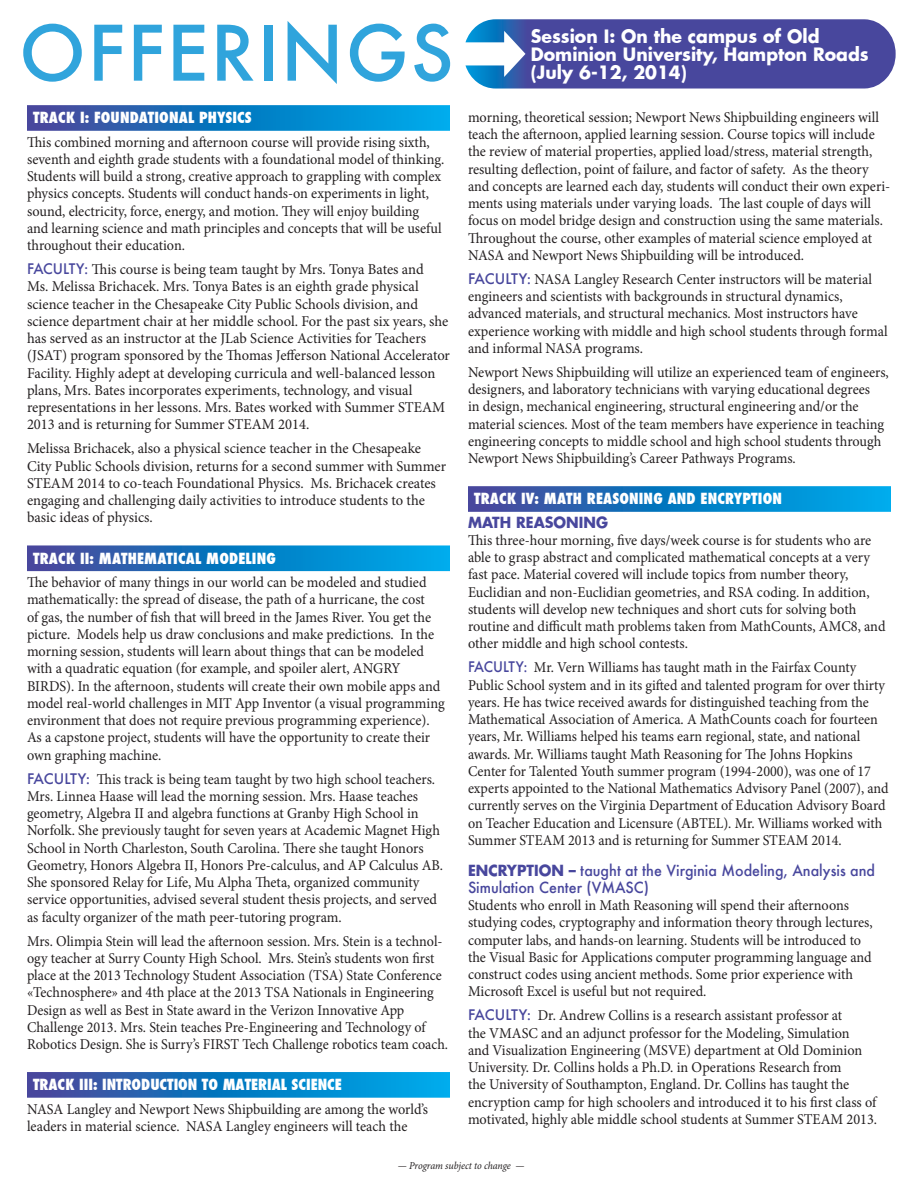
<style>
.page{position:relative;width:918px;height:1188px;background:#fff}
.page>*{position:absolute;margin:0;border:0;box-sizing:border-box;transform-origin:0 0}
.FDN_Body_Text{font:500 74.25px "Futura";letter-spacing:.025em;color:#30a4dc}
.Subhead_1{font:700 18px/18px "Futura";color:#fff;scale:.96 1}
.FDN_Body_Text-2{font:15px/17.2px "Minion Pro";color:#231f20;scale:.95 1}
.bold_to_colon{font:15px/17.2px "Minion Pro";color:#231f20;scale:.95 1}
.bold_to_colon-2{font:15px/17.2px "Minion Pro";color:#231f20}
.bold_to_colon-3{font:15px/17.2px "Minion Pro";color:#231f20;scale:.94 1}
.FDN_Body_Text-3{font:15px/17.2px "Minion Pro";color:#231f20;scale:.94 1}
.Rule_Head{font:800 condensed 15px "Futura";letter-spacing:.01em;color:#fff}
.Subhead_1-2{font:500 15px/17.2px "Futura";color:#48479d;scale:.95 1}
.Subhead_1-3{font:700 15px "Futura";color:#48479d;scale:.95 1}
.FDN_Body_Text-4{font:italic 10.5px "Minion Pro";letter-spacing:-.01em;color:#231f20;scale:.95 1}
.s1{font-family:"Futura";font-weight:500;font-size:14.25px;color:#48479d}
.s2{font-weight:700}
</style>
<div class="page">
<svg style="left:465px;top:19px;width:431px;height:70px;background:#545aa7"></svg>
<svg style="left:27px;top:105px;width:423px;height:26px;background:#167bc2"></svg>
<svg style="left:27px;top:545px;width:423px;height:26px;background:#177bc3"></svg>
<svg style="left:27px;top:1072px;width:423px;height:26px;background:#167bc2"></svg>
<svg style="left:468px;top:486px;width:423px;height:26px;background:#167bc2"></svg>
<p class="FDN_Body_Text" style="left:19px;top:2px;width:436px">OFFERINGS</p>
<p class="Rule_Head" style="left:33px;top:108px;width:220px">TRACK I: FOUNDATIONAL PHYSICS</p>
<p class="FDN_Body_Text-2" style="left:27px;top:133px;width:441px">This combined morning and afternoon course will provide rising sixth, seventh and eighth grade students with a foundational model of thinking.<br>Students will build a strong, creative approach to grappling with complex physics concepts. Students will conduct hands-on experiments in light, sound, electricity, force, energy, and motion. They will enjoy building<br>and learning science and math principles and concepts that will be useful throughout their education.</p>
<p class="bold_to_colon-2" style="left:27px;top:261px;width:425px"><span class="s1">FACULTY:</span> This course is being team taught by Mrs. Tonya Bates and<br>Ms. Melissa Brichacek. Mrs. Tonya Bates is an eighth grade physical science teacher in the Chesapeake City Public Schools division, and science department chair at her middle school. For the past six years, she has served as an instructor at the JLab Science Activities for Teachers (JSAT) program sponsored by the Thomas Jefferson National Accelerator Facility. Highly adept at developing curricula and well-balanced lesson plans, Mrs. Bates incorporates experiments, technology, and visual representations in her lessons. Mrs. Bates worked with Summer STEAM 2013 and is returning for Summer STEAM 2014.</p>
<p class="bold_to_colon-2" style="left:27px;top:440px;width:421px">Melissa Brichacek, also a physical science teacher in the Chesapeake City Public Schools division, returns for a second summer with Summer STEAM 2014 to co-teach Foundational Physics. Ms. Brichacek creates engaging and challenging daily activities to introduce students to the basic ideas of physics.</p>
<p class="Rule_Head" style="left:33px;top:548px;width:244px">TRACK II: MATHEMATICAL MODELING</p>
<p class="FDN_Body_Text-2" style="left:27px;top:574px;width:441px">The behavior of many things in our world can be modeled and studied mathematically: the spread of disease, the path of a hurricane, the cost<br>of gas, the number of fish that will breed in the James River. You get the picture. Models help us draw conclusions and make predictions. In the morning session, students will learn about things that can be modeled with a quadratic equation (for example, and spoiler alert, ANGRY BIRDS). In the afternoon, students will create their own mobile apps and model real-world challenges in MIT App Inventor (a visual programming environment that does not require previous programming experience).<br>As a capstone project, students will have the opportunity to create their own graphing machine.</p>
<p class="bold_to_colon" style="left:27px;top:770px;width:439px"><span class="s1">FACULTY:</span> This track is being team taught by two high school teachers.<br>Mrs. Linnea Haase will lead the morning session. Mrs. Haase teaches geometry, Algebra II and algebra functions at Granby High School in Norfolk. She previously taught for seven years at Academic Magnet High School in North Charleston, South Carolina. There she taught Honors Geometry, Honors Algebra II, Honors Pre-calculus, and AP Calculus AB.<br>She sponsored Relay for Life, Mu Alpha Theta, organized community service opportunities, advised several student thesis projects, and served as faculty organizer of the math peer-tutoring program.</p>
<p class="FDN_Body_Text-3" style="left:27px;top:932px;width:450px">Mrs. Olimpia Stein will lead the afternoon session. Mrs. Stein is a technol&shy;ogy teacher at Surry County High School. Mrs. Stein’s students won first place at the 2013 Technology Student Association (TSA) State Conference «Technosphere» and 4th place at the 2013 TSA Nationals in Engineering Design as well as Best in State award in the Verizon Innovative App Challenge 2013. Mrs. Stein teaches Pre-Engineering and Technology of Robotics Design. She is Surry’s FIRST Tech Challenge robotics team coach.</p>
<p class="Rule_Head" style="left:33px;top:1074px;width:310px">TRACK III: INTRODUCTION TO MATERIAL SCIENCE</p>
<p class="FDN_Body_Text-2" style="left:27px;top:1100px;width:424px">NASA Langley and Newport News Shipbuilding are among the world’s leaders in material science. NASA Langley engineers will teach the</p>
<p class="Subhead_1" style="left:531px;top:26px;width:354px">Session I: On the campus of Old<br>Dominion University, Hampton Roads (July 6-12, 2014)</p>
<p class="FDN_Body_Text-2" style="left:468px;top:109px;width:446px">morning, theoretical session; Newport News Shipbuilding engineers will teach the afternoon, applied learning session. Course topics will include the review of material properties, applied load/stress, material strength, resulting deflection, point of failure, and factor of safety. As the theory and concepts are learned each day, students will conduct their own experi&shy;ments using materials under varying loads. The last couple of days will focus on model bridge design and construction using the same materials.<br>Throughout the course, other examples of material science employed at NASA and Newport News Shipbuilding will be introduced.</p>
<p class="bold_to_colon" style="left:468px;top:271px;width:443px"><span class="s1">FACULTY:</span> NASA Langley Research Center instructors will be material engineers and scientists with backgrounds in structural dynamics, advanced materials, and structural mechanics. Most instructors have experience working with middle and high school students through formal and informal NASA programs.</p>
<p class="FDN_Body_Text-2" style="left:468px;top:364px;width:445px">Newport News Shipbuilding will utilize an experienced team of engineers, designers, and laboratory technicians with varying educational degrees<br>in design, mechanical engineering, structural engineering and/or the material sciences. Most of the team members have experience in teaching engineering concepts to middle school and high school students through Newport News Shipbuilding’s Career Pathways Programs.</p>
<p class="Rule_Head" style="left:474px;top:489px;width:309px">TRACK IV: MATH REASONING AND ENCRYPTION</p>
<p class="Subhead_1-3" style="left:468px;top:512px;width:149px">MATH REASONING</p>
<p class="FDN_Body_Text-2" style="left:468px;top:532px;width:441px">This three-hour morning, five days/week course is for students who are able to grasp abstract and complicated mathematical concepts at a very fast pace. Material covered will include topics from number theory, Euclidian and non-Euclidian geometries, and RSA coding. In addition, students will develop new techniques and short cuts for solving both routine and difficult math problems taken from MathCounts, AMC8, and other middle and high school contests.</p>
<p class="bold_to_colon-3" style="left:468px;top:659px;width:449px"><span class="s1">FACULTY:</span> Mr. Vern Williams has taught math in the Fairfax County Public School system and in its gifted and talented program for over thirty years. He has twice received awards for distinguished teaching from the Mathematical Association of America. A MathCounts coach for fourteen years, Mr. Williams helped his teams earn regional, state, and national awards. Mr. Williams taught Math Reasoning for The Johns Hopkins Center for Talented Youth summer program (1994-2000), was one of 17 experts appointed to the National Mathematics Advisory Panel (2007), and currently serves on the Virginia Department of Education Advisory Board on Teacher Education and Licensure (ABTEL). Mr. Williams worked with Summer STEAM 2013 and is returning for Summer STEAM 2014.</p>
<p class="Subhead_1-2" style="left:468px;top:861px;width:430px"><span class="s2">ENCRYPTION –</span> taught at the Virginia Modeling, Analysis and<br>Simulation Center (VMASC)</p>
<p class="FDN_Body_Text-2" style="left:468px;top:897px;width:428px">Students who enroll in Math Reasoning will spend their afternoons studying codes, cryptography and information theory through lectures, computer labs, and hands-on learning. Students will be introduced to the Visual Basic for Applications computer programming language and construct codes using ancient methods. Some prior experience with Microsoft Excel is useful but not required.</p>
<p class="bold_to_colon" style="left:468px;top:1007px;width:432px"><span class="s1">FACULTY:</span> Dr. Andrew Collins is a research assistant professor at<br>the VMASC and an adjunct professor for the Modeling, Simulation<br>and Visualization Engineering (MSVE) department at Old Dominion University. Dr. Collins holds a Ph.D. in Operations Research from<br>the University of Southampton, England. Dr. Collins has taught the encryption camp for high schoolers and introduced it to his first class of motivated, highly able middle school students at Summer STEAM 2013.</p>
<p class="FDN_Body_Text-4" style="left:398px;top:1159px;width:135px">— Program subject to change —</p>
</div>
